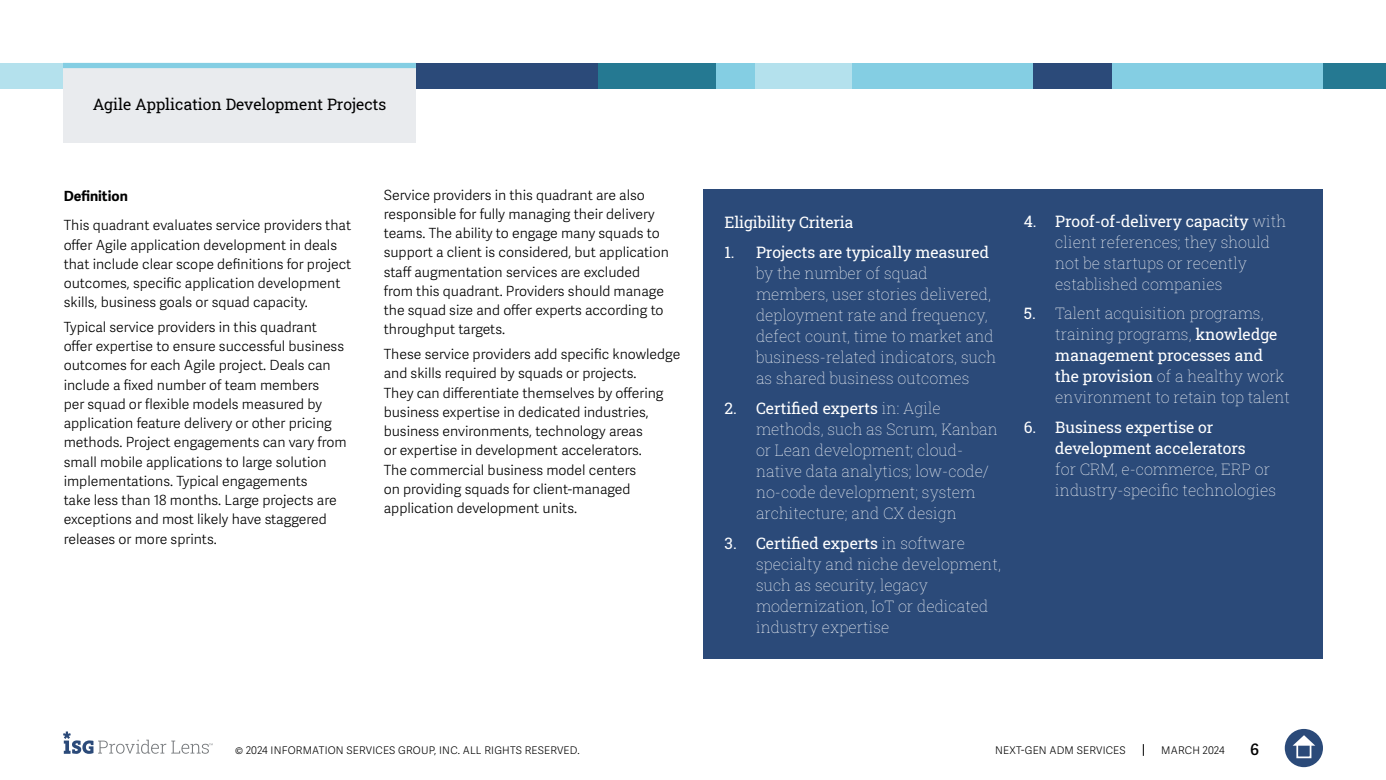
<style>
.page{position:relative;width:1386px;height:780px;background:#fff}
.page>*{position:absolute;margin:0;border:0;box-sizing:border-box;transform-origin:0 0}
.t1{font:15.75px/21px "Roboto Slab ISG P Thin";color:#fff}
.t2{font:15.75px/21px "Roboto Slab ISG P Regular";color:#fff}
.t3{font:15.75px "Roboto Slab ISG P Regular";color:#000}
.t4{font:600 15.75px "Adelle Sans";color:#000}
.t5{font:300 14px/19.2px "Adelle Sans";color:#000101}
.t6{font:700 14px "Adelle Sans";color:#000}
.t7{font:300 10.5px "Adelle Sans";letter-spacing:.02em;color:#000}
.s1{font-family:"Roboto Slab ISG P Thin"}
.s2{font-family:"Roboto Slab ISG P Regular"}
</style>
<div class="page">
<svg style="left:1143px;top:744px;width:1px;height:12px"></svg>
<div style="left:1285px;top:729px;width:38px;height:38px;background:#2b4a79;border-radius:50%"></div>
<svg style="left:1293px;top:735px;width:22px;height:10px"></svg>
<div style="left:1296px;top:743px;width:15px;height:15px;border:2px solid #fff"></div>
<svg style="left:63px;top:731px;width:150px;height:23px"></svg>
<div style="left:1047px;top:63px;width:276px;height:26px;background:#84cee3"></div>
<div style="left:0;top:63px;width:158px;height:26px;background:#b4e1ed"></div>
<div style="left:850px;top:63px;width:184px;height:26px;background:#84cee3"></div>
<div style="left:1323px;top:63px;width:63px;height:26px;background:#257992"></div>
<div style="left:1033px;top:63px;width:79px;height:26px;background:#2b4a79"></div>
<div style="left:754px;top:63px;width:98px;height:26px;background:#b4e1ed"></div>
<div style="left:598px;top:63px;width:157px;height:26px;background:#84cee3"></div>
<div style="left:598px;top:63px;width:118px;height:26px;background:#257992"></div>
<div style="left:379px;top:63px;width:219px;height:26px;background:#2b4a79"></div>
<div style="left:704px;top:189px;width:619px;height:469px;background:#2b4a79"></div>
<div style="left:63px;top:64px;width:353px;height:78px;background:#e9ebee"></div>
<div style="left:63px;top:63px;width:353px;height:5px;background:#84cee3"></div>
<p class="t3" style="left:93px;top:93px;width:295px">Agile Application Development Projects</p>
<p class="t6" style="left:64px;top:187px;width:66px">Definition</p>
<p class="t5" style="left:64px;top:216px;width:289px">This quadrant evaluates service providers that offer Agile application development in deals that include clear scope definitions for project outcomes, specific application development skills, business goals or squad capacity.</p>
<p class="t5" style="left:64px;top:318px;width:285px">Typical service providers in this quadrant offer expertise to ensure successful business outcomes for each Agile project. Deals can include a fixed number of team members<br>per squad or flexible models measured by application feature delivery or other pricing methods. Project engagements can vary from small mobile applications to large solution implementations. Typical engagements<br>take less than 18 months. Large projects are exceptions and most likely have staggered releases or more sprints.</p>
<p class="t5" style="left:384px;top:185px;width:287px">Service providers in this quadrant are also responsible for fully managing their delivery teams. The ability to engage many squads to support a client is considered, but application staff augmentation services are excluded from this quadrant. Providers should manage the squad size and offer experts according to throughput targets.</p>
<p class="t5" style="left:384px;top:345px;width:298px">These service providers add specific knowledge and skills required by squads or projects.<br>They can differentiate themselves by offering business expertise in dedicated industries, business environments, technology areas<br>or expertise in development accelerators.<br>The commercial business model centers<br>on providing squads for client-managed application development units.</p>
<p class="t2" style="left:724px;top:212px;width:130px">Eligibility Criteria</p>
<p class="t2" style="left:724px;top:241px;width:266px">1. Projects are typically measured</p>
<p class="t1" style="left:756px;top:262px;width:242px">by the number of squad members, user stories delivered, deployment rate and frequency, defect count, time to market and business-related indicators, such as shared business outcomes</p>
<p class="t2" style="left:724px;top:397px;width:218px">2. Certified experts <span class="s1">in: Agile</span></p>
<p class="t1" style="left:756px;top:418px;width:243px">methods, such as Scrum, Kanban or Lean development; cloud&shy;native data analytics; low-code/ no-code development; system architecture; and CX design</p>
<p class="t2" style="left:724px;top:532px;width:242px">3. Certified experts <span class="s1">in software</span></p>
<p class="t1" style="left:756px;top:553px;width:246px">specialty and niche development, such as security, legacy modernization, IoT or dedicated industry expertise</p>
<p class="t2" style="left:1024px;top:210px;width:264px">4. Proof-of-delivery capacity <span class="s1">with</span></p>
<p class="t1" style="left:1055px;top:231px;width:216px">client references; they should not be startups or recently established companies</p>
<p class="t1" style="left:1055px;top:303px;width:224px;text-indent:-32px"><span class="s2">5.</span> Talent acquisition programs, training programs, <span class="s2">knowledge</span></p>
<p class="t2" style="left:1055px;top:345px;width:209px">management processes and</p>
<p class="t1" style="left:1055px;top:366px;width:236px"><span class="s2">the provision</span> of a healthy work environment to retain top talent</p>
<p class="t2" style="left:1055px;top:416px;width:192px;text-indent:-32px">6. Business expertise or development accelerators</p>
<p class="t1" style="left:1055px;top:458px;width:222px">for CRM, e-commerce, ERP or industry-specific technologies</p>
<p class="t7" style="left:235px;top:744px;width:346px">© 2024 INFORMATION SERVICES GROUP, INC. ALL RIGHTS RESERVED.</p>
<p class="t7" style="left:995px;top:744px;width:132px">NEXT-GEN ADM SERVICES</p>
<p class="t7" style="left:1161px;top:744px;width:65px">MARCH 2024</p>
<p class="t4" style="left:1250px;top:740px;width:10px">6</p>
</div>
